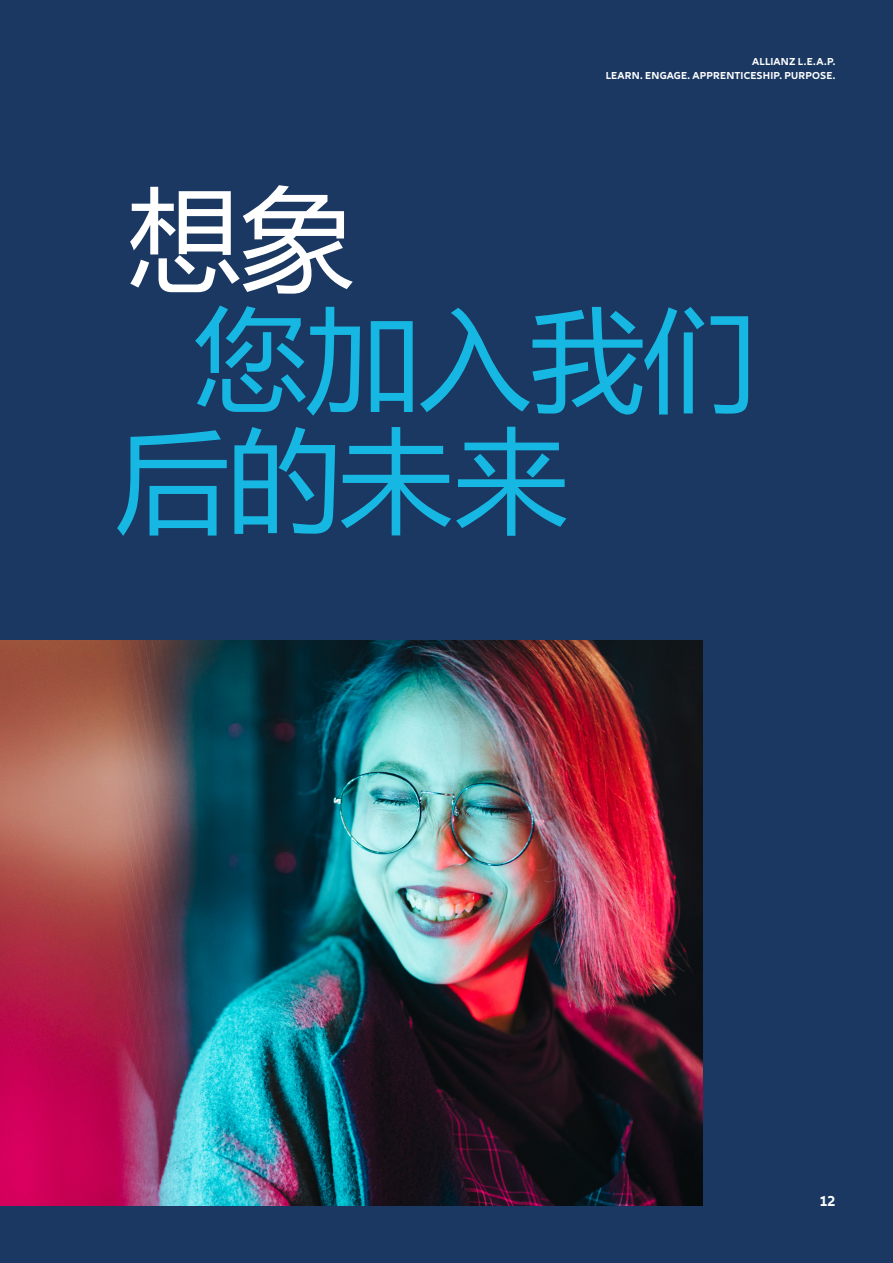
<style>
.page{position:relative;width:893px;height:1263px;background:#1a3862}
.page>*{position:absolute;margin:0;border:0;box-sizing:border-box;transform-origin:0 0}
.t1{font:112.95px "Microsoft Ya Hei";letter-spacing:-.005em;color:#16b8e3}
.t2{font:112.95px "Microsoft Ya Hei";color:#fff}
.t3{font:700 15px "Allianz Neo";color:#fff}
.Subheadline___CTA_15{font:700 10.5px "Allianz Neo";letter-spacing:.015em;color:#fff}
</style>
<div class="page">
<img style="left:0;top:640px;width:702px;height:565px">
<p class="Subheadline___CTA_15" style="left:752px;top:56px;width:85px">ALLIANZ L.E.A.P.</p>
<p class="Subheadline___CTA_15" style="left:606px;top:69px;width:231px">LEARN. ENGAGE. APPRENTICESHIP. PURPOSE.</p>
<p class="t2" style="left:128px;top:163px;width:227px">想象</p>
<p class="t1" style="left:194px;top:283px;width:563px">您加入我们</p>
<p class="t1" style="left:116px;top:404px;width:453px">后的未来</p>
<p class="t3" style="left:819px;top:1192px;width:18px">12</p>
</div>
